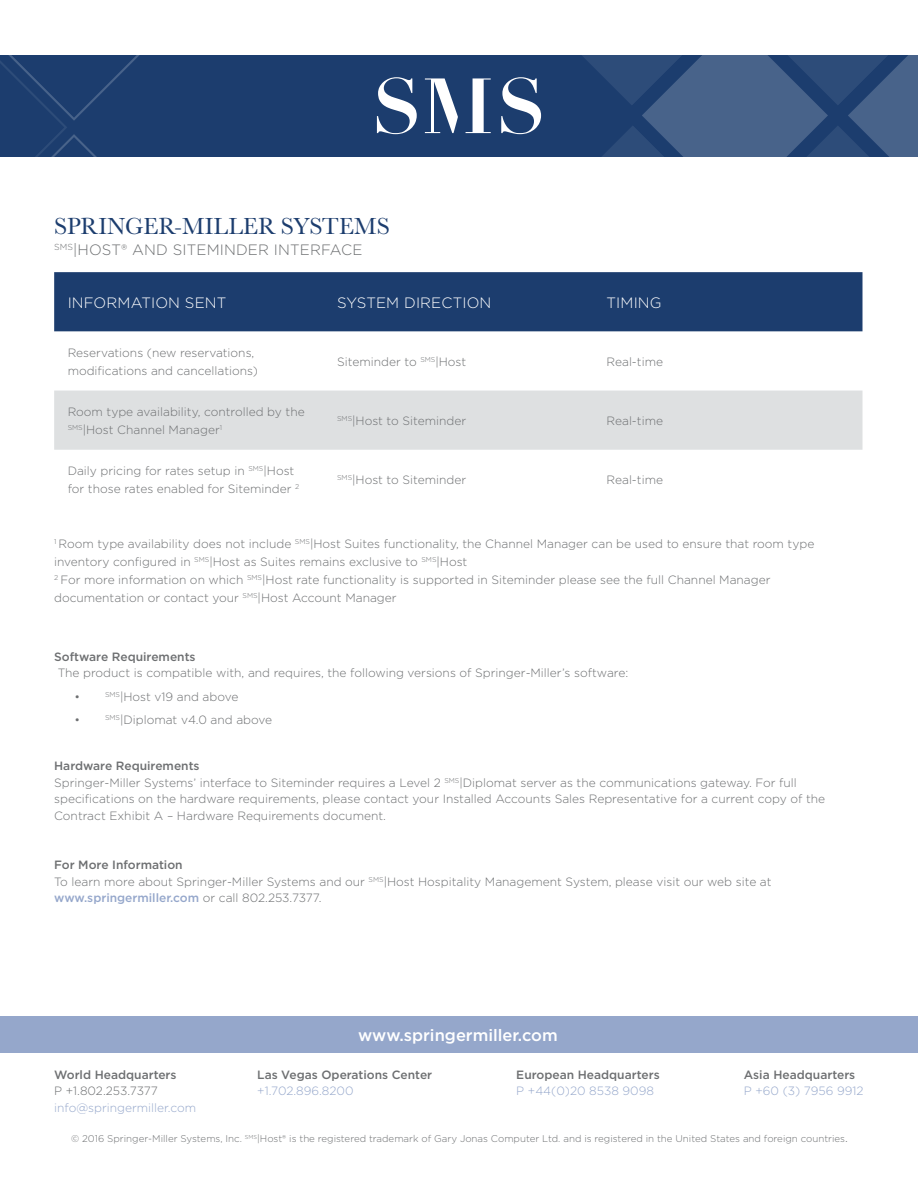
<style>
.page{position:relative;width:918px;height:1188px;background:#fff}
.page>*{position:absolute;margin:0;border:0;box-sizing:border-box;transform-origin:0 0}
.t1{font:24px "Baskerville URW";color:#1c3d6e}
.t2{font:500 16.5px "Gotham";color:#fff}
.t3{font:300 15px "Gotham";letter-spacing:.01em;color:#fff}
.t4{font:300 15px "Gotham";letter-spacing:.01em;color:#6d6f71}
.t5{font:300 12px/18px "Gotham";color:#6d6f71}
.t6{font:500 12px "Gotham";color:#6d6f71}
.t7{font:300 12px "Gotham";color:#95a7cb}
.t8{font:300 9.75px "Gotham";color:#6d6f71}
.s1{font-weight:500}
.s2{font-weight:500;color:#95a7cb}
.s3{font-size:12px}
</style>
<div class="page">
<div style="left:0;top:1017px;width:918px;height:36px;background:#95a7cb"></div>
<div style="left:0;top:55px;width:918px;height:101px;background:#1c3d6e"></div>
<svg style="left:0;top:55px;width:140px;height:101px"></svg>
<svg style="left:377px;top:77px;width:40px;height:57px"></svg>
<svg style="left:425px;top:78px;width:33px;height:55px"></svg>
<svg style="left:501px;top:55px;width:417px;height:101px"></svg>
<svg style="left:466px;top:78px;width:25px;height:55px"></svg>
<hr style="left:431px;top:79px;width:3px;height:54px;background:#fff">
<div style="left:54px;top:272px;width:808px;height:59px;background:#1c3d6e"></div>
<div style="left:54px;top:391px;width:808px;height:59px;background:#dee0e1"></div>
<h1 class="t1" style="left:54px;top:209px;width:337px">SPRINGER-MILLER SYSTEMS</h1>
<p class="t4" style="left:54px;top:240px;width:310px"><sup>SMS</sup>|HOST® AND SITEMINDER INTERFACE</p>
<p class="t3" style="left:68px;top:293px;width:160px">INFORMATION SENT</p>
<p class="t3" style="left:337px;top:293px;width:156px">SYSTEM DIRECTION</p>
<p class="t3" style="left:607px;top:293px;width:57px">TIMING</p>
<p class="t5" style="left:68px;top:343px;width:192px">Reservations (new reservations, modifications and cancellations)</p>
<p class="t5" style="left:337px;top:352px;width:131px">Siteminder to <sup>SMS</sup>|Host</p>
<p class="t5" style="left:607px;top:352px;width:58px">Real-time</p>
<p class="t5" style="left:68px;top:402px;width:239px">Room type availability, controlled by the<br><sup>SMS</sup>|Host Channel Manager<sup>1</sup></p>
<p class="t5" style="left:337px;top:411px;width:131px"><sup>SMS</sup>|Host to Siteminder</p>
<p class="t5" style="left:607px;top:411px;width:58px">Real-time</p>
<p class="t5" style="left:68px;top:462px;width:233px">Daily pricing for rates setup in <sup>SMS</sup>|Host for those rates enabled for Siteminder <sup>2</sup></p>
<p class="t5" style="left:337px;top:471px;width:131px"><sup>SMS</sup>|Host to Siteminder</p>
<p class="t5" style="left:607px;top:471px;width:58px">Real-time</p>
<p class="t5" style="left:54px;top:535px;width:762px"><sup>1</sup> Room type availability does not include <sup>SMS</sup>|Host Suites functionality, the Channel Manager can be used to ensure that room type inventory configured in <sup>SMS</sup>|Host as Suites remains exclusive to <sup>SMS</sup>|Host<br><sup>2</sup> For more information on which <sup>SMS</sup>|Host rate functionality is supported in Siteminder please see the full Channel Manager documentation or contact your <sup>SMS</sup>|Host Account Manager</p>
<p class="t6" style="left:54px;top:649px;width:143px">Software Requirements</p>
<p class="t5" style="left:58px;top:664px;width:572px">The product is compatible with, and requires, the following versions of Springer-Miller’s software:</p>
<p class="t5" style="left:74px;top:687px;width:165px">• <sup>SMS</sup>|Host v19 and above</p>
<p class="t5" style="left:74px;top:710px;width:199px">• <sup>SMS</sup>|Diplomat v4.0 and above</p>
<p class="t5" style="left:54px;top:758px;width:773px;line-height:16.5px"><span class="s1">Hardware Requirements<br></span>Springer-Miller Systems’ interface to Siteminder requires a Level 2 <sup>SMS</sup>|Diplomat server as the communications gateway. For full specifications on the hardware requirements, please contact your Installed Accounts Sales Representative for a current copy of the Contract Exhibit A – Hardware Requirements document.</p>
<p class="t5" style="left:54px;top:857px;width:719px;line-height:16.5px"><span class="s1">For More Information<br></span>To learn more about Springer-Miller Systems and our <sup>SMS</sup>|Host Hospitality Management System, please visit our web site at <span class="s2">www.springermiller.com</span> or call 802.253.7377.</p>
<p class="t6" style="left:54px;top:1067px;width:124px">World Headquarters</p>
<p class="t5" style="left:54px;top:1082px;width:105px">P +1.802.253.7377</p>
<p class="t7" style="left:54px;top:1100px;width:144px">info@springermiller.com</p>
<h2 class="t2" style="left:358px;top:1024px;width:201px">www.springermiller.com</h2>
<p class="t6" style="left:257px;top:1067px;width:177px">Las Vegas Operations Center</p>
<p class="t7" style="left:257px;top:1084px;width:98px">+1.702.896.8200</p>
<p class="t6" style="left:516px;top:1067px;width:145px">European Headquarters</p>
<p class="t7" style="left:516px;top:1084px;width:139px">P +44(0)20 8538 9098</p>
<p class="t6" style="left:744px;top:1067px;width:113px">Asia Headquarters</p>
<p class="t7" style="left:744px;top:1084px;width:121px">P +60 (3) 7956 9912</p>
<p class="t8" style="left:71px;top:1133px;width:778px">© 2016 Springer-Miller Systems, Inc. <sup>SMS</sup>|Host® is the registered trademark of Gary Jonas Computer Ltd. and is registered in the United States and foreign countries<span class="s3">.</span></p>
</div>
